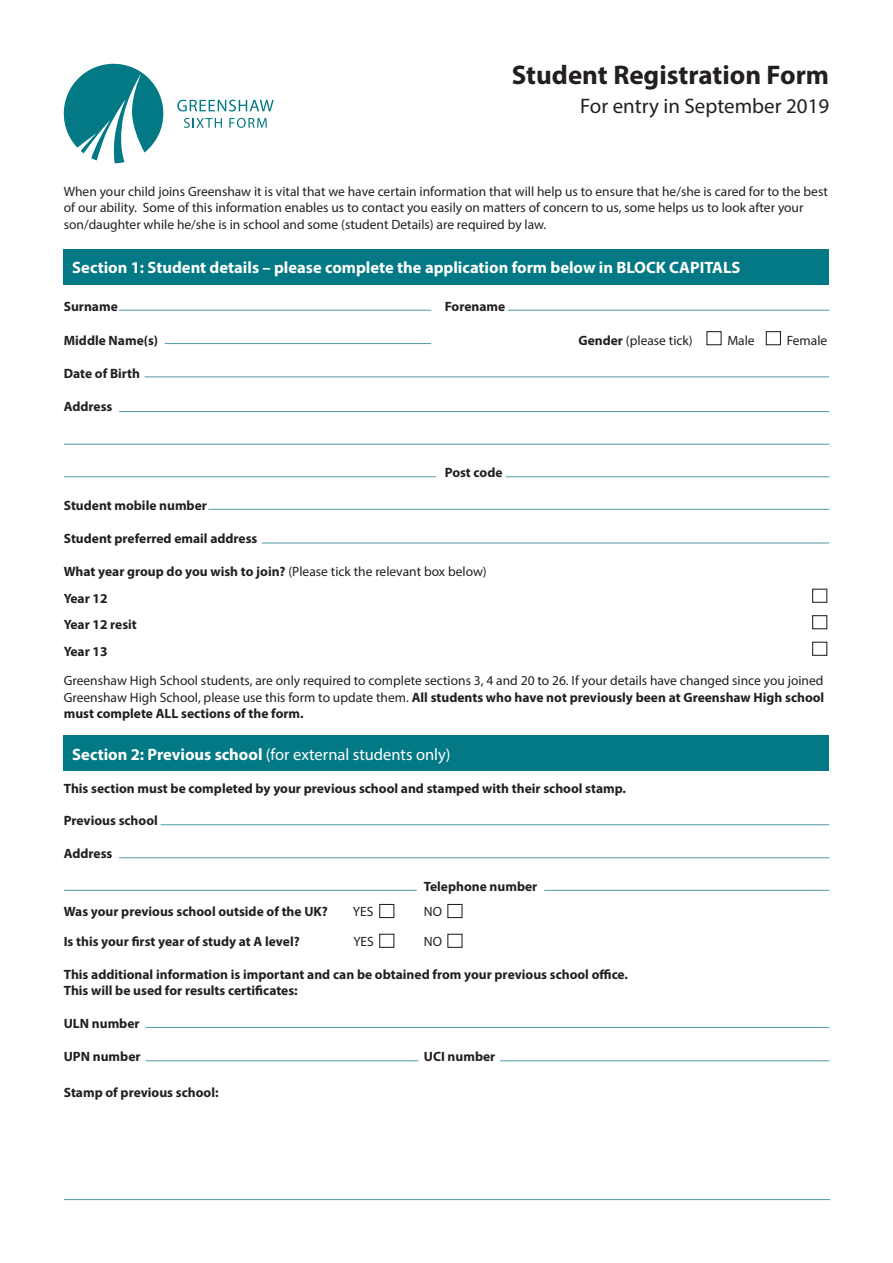
<style>
.page{position:relative;width:893px;height:1263px;background:#fff}
.page>*{position:absolute;margin:0;border:0;box-sizing:border-box;transform-origin:0 0}
.t1{font:700 27px "Myriad Pro";color:#231f20}
.t2{font:21px "Myriad Pro";color:#231f20}
.t3{font:700 16.5px "Myriad Pro";color:#fff}
.t4{font:16.5px "Myriad Pro";color:#fff}
.t5{font:13.5px/16.5px "Myriad Pro";color:#231f20}
.t6{font:700 13.5px/26.5px "Myriad Pro";color:#231f20}
.s1{font-weight:700}
.s2{font-weight:400}
</style>
<div class="page">
<div style="left:706px;top:331px;width:16px;height:14px;border:1px solid #231f20"></div>
<div style="left:766px;top:331px;width:15px;height:14px;border:1px solid #231f20"></div>
<div style="left:812px;top:589px;width:15px;height:14px;border:1px solid #231f20"></div>
<div style="left:812px;top:615px;width:15px;height:14px;border:1px solid #231f20"></div>
<div style="left:812px;top:642px;width:15px;height:14px;border:1px solid #231f20"></div>
<div style="left:64px;top:249px;width:765px;height:36px;background:#037985"></div>
<hr style="left:119px;top:310px;width:312px;height:1px;background:#5199a3">
<hr style="left:508px;top:310px;width:321px;height:1px;background:#5199a3">
<hr style="left:64px;top:476px;width:372px;height:1px;background:#5199a3">
<hr style="left:506px;top:476px;width:323px;height:1px;background:#5199a3">
<hr style="left:208px;top:509px;width:621px;height:1px;background:#5199a3">
<hr style="left:262px;top:543px;width:567px;height:1px;background:#5199a3">
<hr style="left:119px;top:411px;width:710px;height:1px;background:#5199a3">
<hr style="left:64px;top:444px;width:765px;height:1px;background:#5199a3">
<hr style="left:145px;top:376px;width:684px;height:1px;background:#5199a3">
<hr style="left:165px;top:343px;width:266px;height:1px;background:#5199a3">
<svg style="left:64px;top:64px;width:99px;height:99px"></svg>
<svg style="left:177px;top:100px;width:97px;height:12px"></svg>
<svg style="left:184px;top:118px;width:38px;height:10px"></svg>
<svg style="left:229px;top:118px;width:38px;height:10px"></svg>
<div style="left:64px;top:736px;width:765px;height:35px;background:#037985"></div>
<hr style="left:161px;top:824px;width:668px;height:1px;background:#5199a3">
<hr style="left:119px;top:857px;width:710px;height:1px;background:#5199a3">
<hr style="left:64px;top:890px;width:353px;height:1px;background:#5199a3">
<hr style="left:544px;top:890px;width:285px;height:1px;background:#5199a3">
<hr style="left:146px;top:1060px;width:272px;height:1px;background:#5199a3">
<hr style="left:64px;top:1199px;width:766px;height:1px;background:#5199a3">
<hr style="left:500px;top:1060px;width:329px;height:1px;background:#5199a3">
<hr style="left:146px;top:1027px;width:683px;height:1px;background:#5199a3">
<div style="left:379px;top:904px;width:15px;height:14px;border:1px solid #231f20"></div>
<div style="left:379px;top:934px;width:15px;height:14px;border:1px solid #231f20"></div>
<div style="left:447px;top:904px;width:16px;height:14px;border:1px solid #231f20"></div>
<div style="left:447px;top:934px;width:16px;height:14px;border:1px solid #231f20"></div>
<h1 class="t1" style="left:512px;top:57px;width:319px">Student Registration Form</h1>
<h2 class="t2" style="left:580px;top:93px;width:250px">For entry in September 2019</h2>
<p class="t5" style="left:64px;top:183px;width:766px">When your child joins Greenshaw it is vital that we have certain information that will help us to ensure that he/she is cared for to the best of our ability. Some of this information enables us to contact you easily on matters of concern to us, some helps us to look after your son/daughter while he/she is in school and some (student Details) are required by law.</p>
<p class="t3" style="left:72px;top:257px;width:670px">Section 1: Student details – please complete the application form below in BLOCK CAPITALS</p>
<p class="t6" style="left:64px;top:292px;width:56px">Surname</p>
<p class="t6" style="left:445px;top:292px;width:62px">Forename</p>
<p class="t6" style="left:64px;top:327px;width:96px">Middle Name(s)</p>
<p class="t5" style="left:578px;top:332px;width:116px"><span class="s1">Gender</span> (please tick)</p>
<p class="t5" style="left:727px;top:332px;width:29px">Male</p>
<p class="t5" style="left:787px;top:332px;width:42px">Female</p>
<p class="t6" style="left:64px;top:360px;width:78px">Date of Birth</p>
<p class="t6" style="left:64px;top:393px;width:50px">Address</p>
<p class="t6" style="left:445px;top:459px;width:59px">Post code</p>
<p class="t6" style="left:64px;top:492px;width:145px">Student mobile number</p>
<p class="t6" style="left:64px;top:525px;width:195px">Student preferred email address</p>
<p class="t6" style="left:64px;top:558px;width:424px">What year group do you wish to join? <span class="s2">(Please tick the relevant box below)<br></span>Year 12<br>Year 12 resit<br>Year 13</p>
<p class="t5" style="left:64px;top:672px;width:762px;text-align:justify">Greenshaw High School students, are only required to complete sections 3, 4 and 20 to 26. If your details have changed since you joined Greenshaw High School, please use this form to update them. <span class="s1">All students who have not previously been at Greenshaw High school must complete ALL sections of the form.</span></p>
<p class="t4" style="left:72px;top:744px;width:380px"><span class="s1">Section 2: Previous school</span> (for external students only)</p>
<p class="t6" style="left:64px;top:775px;width:564px">This section must be completed by your previous school and stamped with their school stamp.</p>
<p class="t6" style="left:64px;top:807px;width:96px">Previous school</p>
<p class="t6" style="left:64px;top:840px;width:50px">Address</p>
<p class="t6" style="left:424px;top:873px;width:115px">Telephone number</p>
<p class="t6" style="left:64px;top:898px;width:266px">Was your previous school outside of the UK?</p>
<p class="t5" style="left:353px;top:903px;width:22px">YES</p>
<p class="t5" style="left:424px;top:903px;width:20px">NO</p>
<p class="t6" style="left:64px;top:927px;width:237px">Is this your first year of study at A level?</p>
<p class="t5" style="left:353px;top:932px;width:22px">YES</p>
<p class="t5" style="left:424px;top:932px;width:20px">NO</p>
<p class="t6" style="left:64px;top:965px;width:566px;line-height:16.5px">This additional information is important and can be obtained from your previous school office.<br>This will be used for results certificates:</p>
<p class="t6" style="left:64px;top:1010px;width:77px">ULN number</p>
<p class="t6" style="left:64px;top:1043px;width:78px">UPN number</p>
<p class="t6" style="left:424px;top:1043px;width:73px">UCI number</p>
<p class="t6" style="left:64px;top:1079px;width:156px">Stamp of previous school:</p>
</div>
